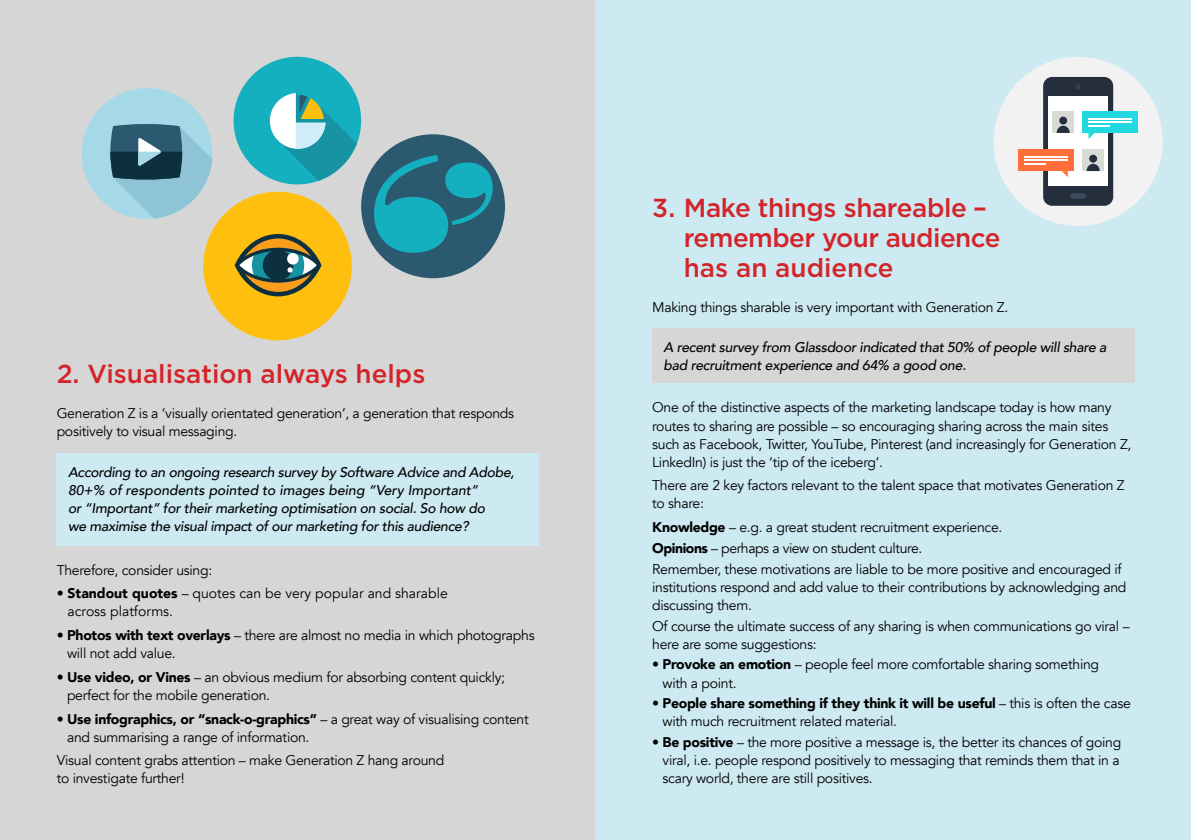
<style>
.page{position:relative;width:1191px;height:840px;background:#fff}
.page>*{position:absolute;margin:0;border:0;box-sizing:border-box;transform-origin:0 0}
.t1{font:500 26px/30px "Gotham";letter-spacing:-.015em;color:#d3242a}
.t2{font:14px/18px "Avenir";letter-spacing:-.02em;color:#000}
.t3{font:italic 500 14px/18px "Avenir";letter-spacing:-.02em;color:#000}
.t4{font:14px/18px "Avenir";color:#000}
.s1{font-weight:900}
</style>
<div class="page">
<div style="left:0;top:0;width:595px;height:839px;background:#d6d6d6"></div>
<div style="left:57px;top:453px;width:482px;height:92px;background:#cde9f2"></div>
<div style="left:82px;top:88px;width:130px;height:131px;background:#a6d9e8;border-radius:50%"></div>
<svg style="left:110px;top:124px;width:102px;height:94px"></svg>
<div style="left:233px;top:57px;width:128px;height:127px;background:#14b0bf;border-radius:50%"></div>
<svg style="left:270px;top:93px;width:87px;height:88px"></svg>
<div style="left:203px;top:192px;width:149px;height:148px;background:#ffbf0f;border-radius:50%"></div>
<svg style="left:235px;top:234px;width:86px;height:62px"></svg>
<div style="left:361px;top:134px;width:144px;height:144px;background:#2b5970;border-radius:50%"></div>
<svg style="left:374px;top:155px;width:119px;height:98px"></svg>
<div style="left:595px;top:0;width:596px;height:839px;background:#cde9f2"></div>
<div style="left:652px;top:328px;width:482px;height:55px;background:#d6d6d6"></div>
<div style="left:993px;top:57px;width:169px;height:169px;background:#f2f2f2;border-radius:50%"></div>
<div style="left:1043px;top:77px;width:70px;height:129px;background:#242e3d;border-radius:9px"></div>
<div style="left:1048px;top:96px;width:60px;height:90px;background:#fff"></div>
<div style="left:1070px;top:193px;width:16px;height:6px;background:#3d4a59;border-radius:2px"></div>
<svg style="left:1076px;top:84px;width:4px;height:5px"></svg>
<div style="left:1082px;top:112px;width:56px;height:21px;background:#21d9de"></div>
<svg style="left:1088px;top:133px;width:6px;height:6px"></svg>
<hr style="left:1088px;top:118px;width:44px;height:1px;background:#fff">
<hr style="left:1088px;top:121px;width:44px;height:2px;background:#fff">
<hr style="left:1088px;top:125px;width:22px;height:2px;background:#fff">
<div style="left:1018px;top:150px;width:55px;height:21px;background:#ff6e3b"></div>
<svg style="left:1062px;top:171px;width:5px;height:5px"></svg>
<hr style="left:1024px;top:156px;width:43px;height:1px;background:#fff">
<hr style="left:1024px;top:159px;width:43px;height:2px;background:#fff">
<hr style="left:1024px;top:163px;width:22px;height:2px;background:#fff">
<div style="left:1052px;top:112px;width:21px;height:21px;background:#d9d9d6"></div>
<svg style="left:1056px;top:126px;width:13px;height:7px"></svg>
<div style="left:1059px;top:116px;width:8px;height:8px;background:#242e3d;border-radius:50%"></div>
<div style="left:1082px;top:150px;width:21px;height:21px;background:#d9d9d6"></div>
<svg style="left:1086px;top:164px;width:13px;height:7px"></svg>
<div style="left:1089px;top:155px;width:8px;height:7px;background:#242e3d;border-radius:50%"></div>
<h1 class="t1" style="left:57px;top:358px;width:370px">2. Visualisation always helps</h1>
<p class="t2" style="left:57px;top:404px;width:459px">Generation Z is a ‘visually orientated generation’, a generation that responds positively to visual messaging.</p>
<p class="t3" style="left:68px;top:462px;width:448px">According to an ongoing research survey by Software Advice and Adobe, 80+% of respondents pointed to images being “Very Important”<br>or “Important” for their marketing optimisation on social. So how do<br>we maximise the visual impact of our marketing for this audience?</p>
<p class="t2" style="left:57px;top:560px;width:157px">Therefore, consider using:</p>
<p class="t4" style="left:68px;top:584px;width:382px;text-indent:-11px">• <span class="s1">Standout quotes</span> – quotes can be very popular and sharable across platforms.</p>
<p class="t2" style="left:67px;top:626px;width:469px;text-indent:-10px">• <span class="s1">Photos with text overlays</span> – there are almost no media in which photographs will not add value.</p>
<p class="t2" style="left:67px;top:668px;width:439px;text-indent:-10px">• <span class="s1">Use video, or Vines</span> – an obvious medium for absorbing content quickly; perfect for the mobile generation.</p>
<p class="t2" style="left:67px;top:709px;width:463px;text-indent:-10px">• <span class="s1">Use infographics, or “snack-o-graphics”</span> – a great way of visualising content and summarising a range of information.</p>
<p class="t2" style="left:57px;top:751px;width:389px">Visual content grabs attention – make Generation Z hang around to investigate further!</p>
<h1 class="t1" style="left:684px;top:192px;width:318px;text-indent:-32px">3. Make things shareable – remember your audience has an audience</h1>
<p class="t2" style="left:652px;top:298px;width:358px">Making things sharable is very important with Generation Z.</p>
<p class="t3" style="left:663px;top:338px;width:444px">A recent survey from Glassdoor indicated that 50% of people will share a bad recruitment experience and 64% a good one.</p>
<p class="t2" style="left:652px;top:398px;width:481px">One of the distinctive aspects of the marketing landscape today is how many routes to sharing are possible – so encouraging sharing across the main sites such as Facebook, Twitter, YouTube, Pinterest (and increasingly for Generation Z, LinkedIn) is just the ‘tip of the iceberg’.</p>
<p class="t2" style="left:652px;top:476px;width:474px">There are 2 key factors relevant to the talent space that motivates Generation Z to share:</p>
<p class="t2" style="left:652px;top:516px;width:471px;line-height:20.8px"><span class="s1">Knowledge</span> – e.g. a great student recruitment experience.<br><span class="s1">Opinions</span> – perhaps a view on student culture.<br>Remember, these motivations are liable to be more positive and encouraged if</p>
<p class="t2" style="left:652px;top:577px;width:476px">institutions respond and add value to their contributions by acknowledging and discussing them.</p>
<p class="t2" style="left:652px;top:616px;width:479px">Of course the ultimate success of any sharing is when communications go viral – here are some suggestions:</p>
<p class="t2" style="left:662px;top:655px;width:438px;text-indent:-10px">• <span class="s1">Provoke an emotion</span> – people feel more comfortable sharing something with a point.</p>
<p class="t2" style="left:662px;top:694px;width:470px;text-indent:-10px">• <span class="s1">People share something if they think it will be useful</span> – this is often the case with much recruitment related material.</p>
<p class="t2" style="left:662px;top:733px;width:460px;text-align:justify;text-indent:-10px">• <span class="s1">Be positive</span> – the more positive a message is, the better its chances of going viral, i.e. people respond positively to messaging that reminds them that in a scary world, there are still positives.</p>
</div>
